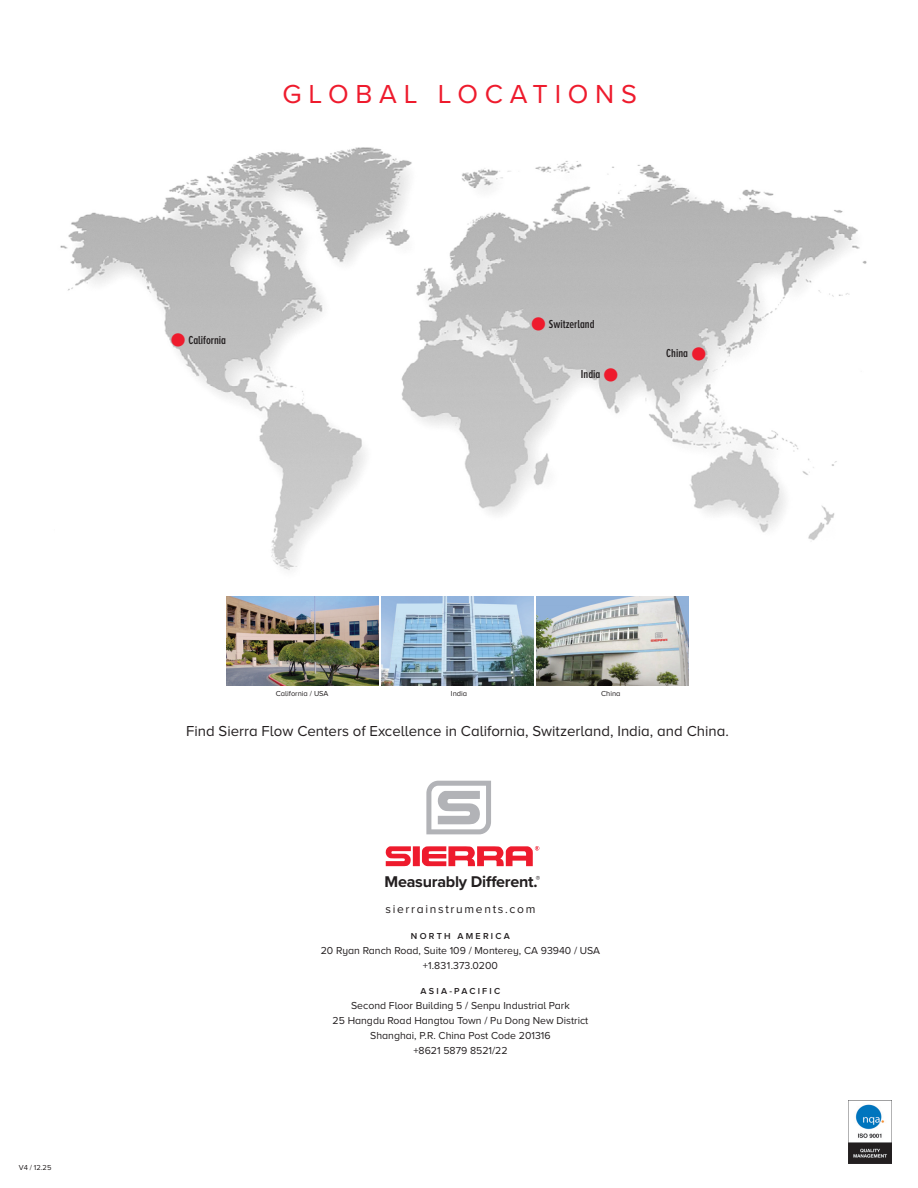
<style>
.page{position:relative;width:918px;height:1188px;background:#fff}
.page>*{position:absolute;margin:0;border:0;box-sizing:border-box;transform-origin:0 0}
.t1{font:42px "Helvetica";color:#ee1b2d}
.t2{font:27px "Proxima Nova";letter-spacing:.25em;color:#ee1b2d}
.t3{font:700 16.2px "Proxima Nova";letter-spacing:-.015em;color:#231f20}
.t4{font:15px "Proxima Nova A";color:#231f20}
.t5{font:600 12px "Proxima Nova A Ex Cn";color:#231f20}
.t6{font:12px "Proxima Nova A";letter-spacing:.14em;color:#231f20}
.t7{font:10.5px "Proxima Nova A";color:#231f20}
.t8{font:600 9px "Proxima Nova A";letter-spacing:.25em;color:#231f20}
.t9{font:7.5px "Proxima Nova A";color:#231f20}
</style>
<div class="page">
<img style="left:60px;top:147px;width:807px;height:424px">
<svg style="left:386px;top:846px;width:25px;height:20px"></svg>
<div style="left:413px;top:846px;width:7px;height:20px;background:#ee1b2d"></div>
<svg style="left:426px;top:781px;width:65px;height:53px"></svg>
<svg style="left:422px;top:846px;width:117px;height:20px"></svg>
<img style="left:226px;top:596px;width:153px;height:90px">
<img style="left:381px;top:596px;width:153px;height:90px">
<img style="left:536px;top:596px;width:152px;height:90px">
<img style="left:849px;top:1100px;width:43px;height:64px">
<p class="t2" style="left:282px;top:85px;width:356px">GLOBAL LOCATIONS</p>
<p class="t1" style="left:171px;top:325px;width:16px">•</p>
<p class="t5" style="left:188px;top:333px;width:39px">California</p>
<p class="t1" style="left:531px;top:309px;width:16px">•</p>
<p class="t5" style="left:549px;top:317px;width:47px">Switzerland</p>
<p class="t1" style="left:604px;top:360px;width:16px">•</p>
<p class="t5" style="left:581px;top:367px;width:21px">India</p>
<p class="t1" style="left:692px;top:339px;width:16px">•</p>
<p class="t5" style="left:666px;top:346px;width:23px">China</p>
<p class="t9" style="left:19px;top:1165px;width:34px">V4 / 12.25</p>
<p class="t9" style="left:276px;top:691px;width:54px">California / USA</p>
<p class="t9" style="left:451px;top:691px;width:18px">India</p>
<p class="t9" style="left:601px;top:691px;width:21px">China</p>
<p class="t4" style="left:186px;top:726px;width:544px">Find Sierra Flow Centers of Excellence in California, Switzerland, India, and China.</p>
<p class="t3" style="left:385px;top:876px;width:157px">Measurably Different.<sup>®</sup></p>
<p class="t6" style="left:386px;top:905px;width:151px">sierrainstruments.com</p>
<p class="t8" style="left:411px;top:933px;width:100px">NORTH AMERICA</p>
<p class="t7" style="left:321px;top:947px;width:281px">20 Ryan Ranch Road, Suite 109 / Monterey, CA 93940 / USA</p>
<p class="t7" style="left:423px;top:962px;width:77px">+1.831.373.0200</p>
<p class="t8" style="left:421px;top:988px;width:81px">ASIA-PACIFIC</p>
<p class="t7" style="left:351px;top:1002px;width:220px">Second Floor Building 5 / Senpu Industrial Park</p>
<p class="t7" style="left:333px;top:1017px;width:257px">25 Hangdu Road Hangtou Town / Pu Dong New District</p>
<p class="t7" style="left:370px;top:1032px;width:182px">Shanghai, P.R. China Post Code 201316</p>
<p class="t7" style="left:413px;top:1047px;width:96px">+8621 5879 8521/22</p>
</div>
